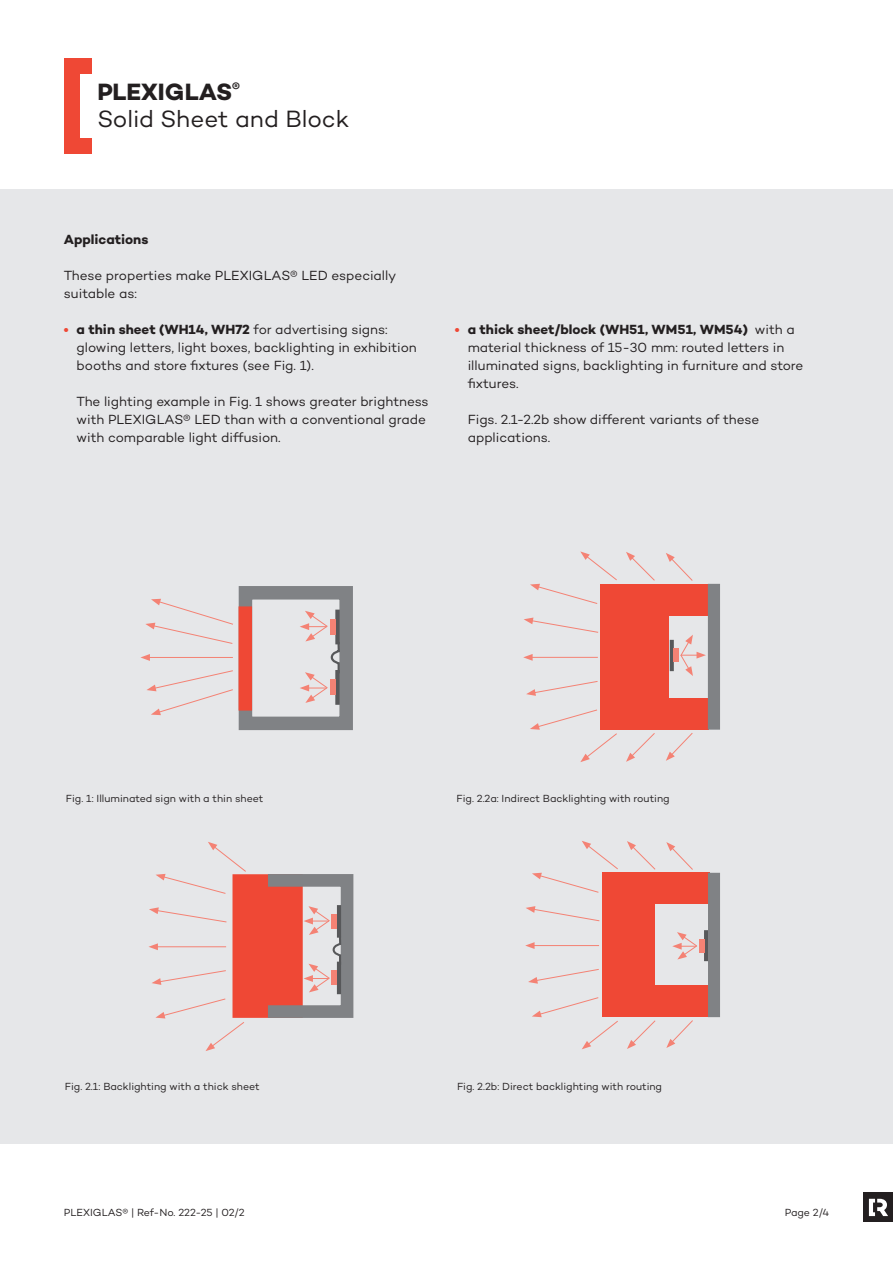
<style>
.page{position:relative;width:893px;height:1263px;background:#fff}
.page>*{position:absolute;margin:0;border:0;box-sizing:border-box;transform-origin:0 0}
.t1{font:24px/27px "Campton";letter-spacing:-.005em;color:#231f20}
.t2{font:13.5px/18px "Campton";color:#231f20}
.t3{font:700 13.5px "Campton";color:#231f20}
.t4{font:10.5px "Campton";color:#231f20}
.s1{font-weight:700}
.s2{font-weight:700;color:#ef4835}
</style>
<div class="page">
<div style="left:0;top:190px;width:893px;height:954px;background:#e6e7e9"></div>
<div style="left:64px;top:58px;width:16px;height:96px;background:#ef4835"></div>
<div style="left:80px;top:58px;width:12px;height:16px;background:#ef4835"></div>
<div style="left:79px;top:138px;width:13px;height:16px;background:#ef4835"></div>
<div style="left:601px;top:584px;width:108px;height:146px;background:#ef4835"></div>
<div style="left:670px;top:616px;width:39px;height:81px;background:#e6e7e9"></div>
<svg style="left:670px;top:640px;width:4px;height:31px"></svg>
<div style="left:674px;top:649px;width:5px;height:13px;background:#f48274"></div>
<svg style="left:680px;top:635px;width:26px;height:41px"></svg>
<hr style="left:530px;top:657px;width:68px;height:1px;background:#f48274">
<svg style="left:523px;top:654px;width:10px;height:7px"></svg>
<svg style="left:526px;top:681px;width:72px;height:15px"></svg>
<svg style="left:524px;top:617px;width:75px;height:16px"></svg>
<div style="left:708px;top:584px;width:12px;height:146px;background:#808285"></div>
<svg style="left:530px;top:551px;width:87px;height:53px"></svg>
<svg style="left:626px;top:552px;width:29px;height:29px"></svg>
<svg style="left:666px;top:553px;width:27px;height:28px"></svg>
<svg style="left:530px;top:709px;width:87px;height:53px"></svg>
<svg style="left:626px;top:733px;width:29px;height:29px"></svg>
<svg style="left:666px;top:733px;width:27px;height:28px"></svg>
<div style="left:602px;top:873px;width:107px;height:144px;background:#ef4835"></div>
<div style="left:655px;top:905px;width:54px;height:80px;background:#e6e7e9"></div>
<hr style="left:532px;top:945px;width:67px;height:1px;background:#f48274">
<svg style="left:525px;top:942px;width:10px;height:7px"></svg>
<svg style="left:528px;top:969px;width:71px;height:15px"></svg>
<svg style="left:526px;top:906px;width:74px;height:15px"></svg>
<div style="left:708px;top:873px;width:12px;height:144px;background:#808285"></div>
<svg style="left:532px;top:841px;width:87px;height:52px"></svg>
<svg style="left:627px;top:841px;width:29px;height:29px"></svg>
<svg style="left:666px;top:842px;width:27px;height:28px"></svg>
<svg style="left:532px;top:997px;width:86px;height:52px"></svg>
<svg style="left:627px;top:1020px;width:29px;height:29px"></svg>
<svg style="left:666px;top:1020px;width:27px;height:28px"></svg>
<hr style="left:704px;top:930px;width:4px;height:31px;background:#57585a">
<div style="left:699px;top:939px;width:5px;height:13px;background:#f48274"></div>
<svg style="left:672px;top:932px;width:25px;height:27px"></svg>
<div style="left:232px;top:874px;width:71px;height:144px;background:#ef4835"></div>
<div style="left:262px;top:874px;width:91px;height:144px;border:13px solid #808285"></div>
<hr style="left:337px;top:905px;width:4px;height:33px;background:#656668">
<svg style="left:304px;top:906px;width:38px;height:112px"></svg>
<hr style="left:156px;top:946px;width:70px;height:1px;background:#f48274">
<svg style="left:148px;top:943px;width:10px;height:7px"></svg>
<svg style="left:152px;top:970px;width:74px;height:15px"></svg>
<svg style="left:149px;top:907px;width:78px;height:16px"></svg>
<svg style="left:156px;top:842px;width:91px;height:52px"></svg>
<svg style="left:155px;top:998px;width:90px;height:53px"></svg>
<div style="left:239px;top:586px;width:114px;height:144px;border:14px solid #808285"></div>
<div style="left:239px;top:606px;width:13px;height:104px;background:#ef4835"></div>
<svg style="left:300px;top:611px;width:41px;height:120px"></svg>
<hr style="left:148px;top:657px;width:85px;height:1px;background:#f48274">
<svg style="left:140px;top:654px;width:10px;height:7px"></svg>
<svg style="left:147px;top:670px;width:86px;height:45px"></svg>
<svg style="left:145px;top:599px;width:88px;height:45px"></svg>
<div style="left:863px;top:1192px;width:30px;height:30px;background:#231f20"></div>
<svg style="left:869px;top:1199px;width:19px;height:17px"></svg>
<h1 class="t1" style="left:97px;top:78px;width:253px"><span class="s1">PLEXIGLAS</span><sup>®<br></sup>Solid Sheet and Block</h1>
<p class="t3" style="left:64px;top:231px;width:86px">Applications</p>
<p class="t2" style="left:64px;top:266px;width:334px">These properties make PLEXIGLAS® LED especially suitable as:</p>
<p class="t2" style="left:77px;top:320px;width:342px;text-indent:-13px"><span class="s2">•</span> <span class="s1">a thin sheet (WH14, WH72</span> for advertising signs: glowing letters, light boxes, backlighting in exhibition booths and store fixtures (see Fig. 1).</p>
<p class="t2" style="left:77px;top:392px;width:354px">The lighting example in Fig. 1 shows greater brightness with PLEXIGLAS® LED than with a conventional grade with comparable light diffusion.</p>
<p class="t2" style="left:468px;top:320px;width:337px;text-indent:-13px"><span class="s2">•</span> <span class="s1">a thick sheet/block (WH51, WM51, WM54)</span> with a material thickness of 15-30 mm: routed letters in illuminated signs, backlighting in furniture and store fixtures.</p>
<p class="t2" style="left:468px;top:410px;width:293px">Figs. 2.1-2.2b show different variants of these applications.</p>
<p class="t4" style="left:66px;top:792px;width:199px">Fig. 1: Illuminated sign with a thin sheet</p>
<p class="t4" style="left:65px;top:1080px;width:197px">Fig. 2.1: Backlighting with a thick sheet</p>
<p class="t4" style="left:456px;top:792px;width:215px">Fig. 2.2a: Indirect Backlighting with routing</p>
<p class="t4" style="left:457px;top:1080px;width:207px">Fig. 2.2b: Direct backlighting with routing</p>
<p class="t4" style="left:64px;top:1206px;width:182px">PLEXIGLAS® | Ref-No. 222-25 | 02/2</p>
<p class="t4" style="left:785px;top:1206px;width:46px">Page 2/4</p>
</div>
